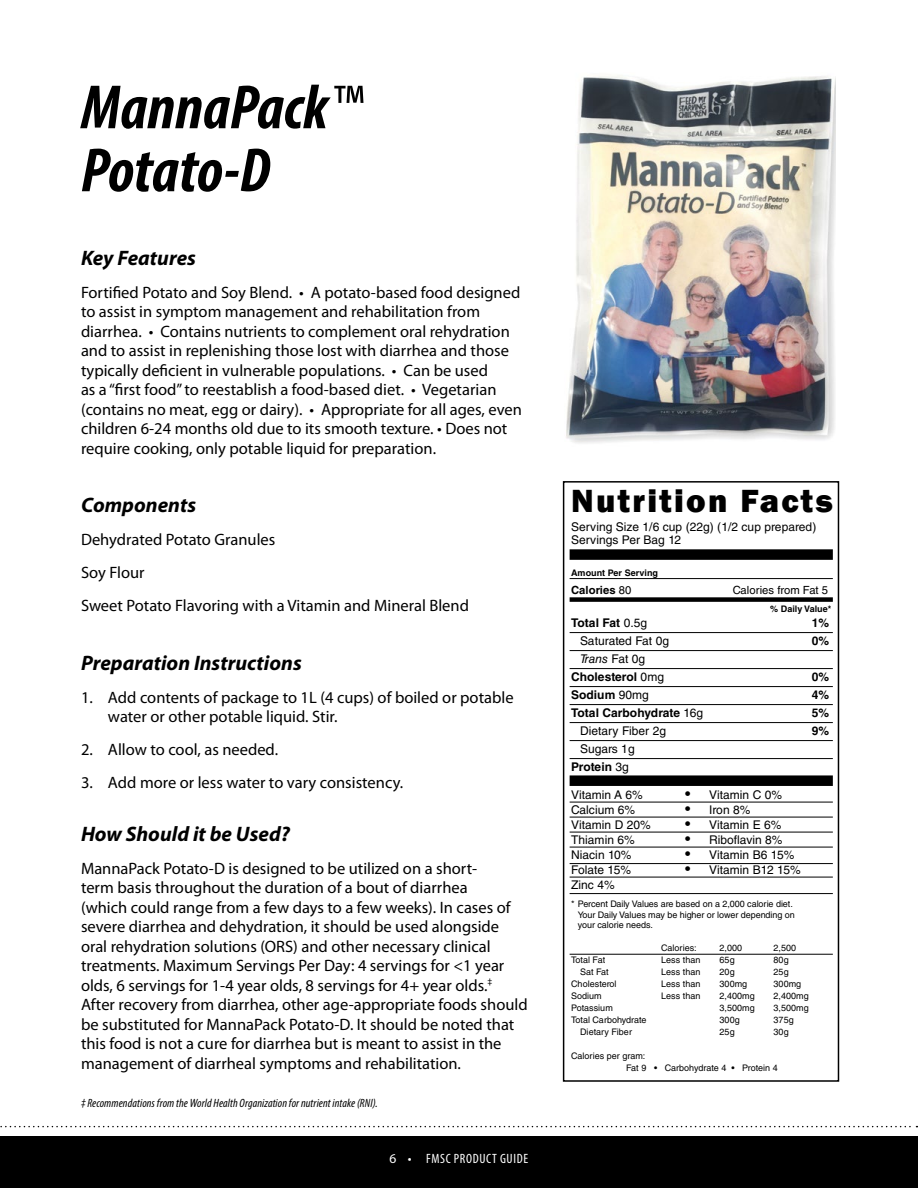
<style>
.page{position:relative;width:918px;height:1188px;background:#fff}
.page>*{position:absolute;margin:0;border:0;box-sizing:border-box;transform-origin:0 0}
.t1{font:italic 700 condensed 63px/63px "Myriad Pro";color:#000}
.t2{font:800 33px "Franklin Gothic";letter-spacing:.07em;color:#000}
.t3{font:italic 700 21px "Myriad Pro";color:#000}
.t4{font:16.5px/19.5px "Myriad Pro";color:#000}
.t5{font:condensed 13.5px "Myriad Pro";letter-spacing:.05em;color:#fff}
.t6{font:12px/13.5px "Helvetica LT Std";letter-spacing:.005em;color:#000}
.t7{font:700 12px/18px "Helvetica LT Std";letter-spacing:.005em;color:#000}
.t8{font:italic condensed 12px "Myriad Pro";letter-spacing:.01em;color:#000}
.t9{font:11.25px "Helvetica LT Std";letter-spacing:.005em;color:#000}
.t10{font:700 11.25px "Helvetica LT Std";letter-spacing:.005em;color:#000}
.t11{font:9px/10.5px "Helvetica LT Std";letter-spacing:.005em;color:#000}
.t12{font:700 9px "Helvetica LT Std";letter-spacing:.005em;color:#000}
.s1{font-weight:400}
.s2{font-stretch:normal}
.s3{font-weight:400;font-style:italic}
.s4{font-weight:700}
.s5{font-size:15px}
</style>
<div class="page">
<div style="left:0;top:1136px;width:918px;height:52px;background:#000"></div>
<svg style="left:0;top:1126px;width:917px;height:1px"></svg>
<img style="left:566px;top:75px;width:269px;height:368px">
<div style="left:563px;top:481px;width:276px;height:601px;border:2px solid #000"></div>
<div style="left:570px;top:549px;width:263px;height:11px;background:#000"></div>
<div style="left:570px;top:775px;width:263px;height:11px;background:#000"></div>
<div style="left:570px;top:597px;width:263px;height:5px;background:#000"></div>
<hr style="left:570px;top:578px;width:263px;height:1px;background:#000">
<hr style="left:570px;top:632px;width:263px;height:1px;background:#000">
<hr style="left:570px;top:650px;width:263px;height:1px;background:#000">
<hr style="left:570px;top:668px;width:263px;height:1px;background:#000">
<hr style="left:570px;top:686px;width:263px;height:1px;background:#000">
<hr style="left:570px;top:704px;width:263px;height:1px;background:#000">
<hr style="left:570px;top:722px;width:263px;height:1px;background:#000">
<hr style="left:570px;top:740px;width:263px;height:1px;background:#000">
<hr style="left:570px;top:758px;width:263px;height:1px;background:#000">
<hr style="left:570px;top:802px;width:263px;height:1px;background:#000">
<hr style="left:570px;top:817px;width:263px;height:1px;background:#000">
<hr style="left:570px;top:832px;width:263px;height:1px;background:#000">
<hr style="left:570px;top:847px;width:263px;height:1px;background:#000">
<hr style="left:570px;top:863px;width:263px;height:1px;background:#000">
<hr style="left:570px;top:954px;width:263px;height:1px;background:#000">
<hr style="left:570px;top:877px;width:263px;height:1px;background:#000">
<hr style="left:570px;top:893px;width:263px;height:1px;background:#000">
<h1 class="t1" style="left:81px;top:75px;width:283px">MannaPack<span class="s1">™<br></span>Potato-D</h1>
<p class="t3" style="left:81px;top:244px;width:117px">Key Features</p>
<p class="t4" style="left:81px;top:282px;width:442px">Fortified Potato and Soy Blend. • A potato-based food designed to assist in symptom management and rehabilitation from diarrhea. • Contains nutrients to complement oral rehydration and to assist in replenishing those lost with diarrhea and those typically deficient in vulnerable populations. • Can be used<br>as a “first food” to reestablish a food-based diet. • Vegetarian (contains no meat, egg or dairy). • Appropriate for all ages, even children 6-24 months old due to its smooth texture. • Does not require cooking, only potable liquid for preparation.</p>
<p class="t3" style="left:81px;top:492px;width:117px">Components</p>
<p class="t4" style="left:81px;top:523px;width:390px;line-height:33px">Dehydrated Potato Granules<br>Soy Flour<br>Sweet Potato Flavoring with a Vitamin and Mineral Blend</p>
<p class="t3" style="left:81px;top:649px;width:222px">Preparation Instructions</p>
<p class="t4" style="left:108px;top:687px;width:407px;text-indent:-27px">1. Add contents of package to 1L (4 cups) of boiled or potable water or other potable liquid. Stir.</p>
<p class="t4" style="left:81px;top:740px;width:199px">2. Allow to cool, as needed.</p>
<p class="t4" style="left:81px;top:773px;width:324px">3. Add more or less water to vary consistency.</p>
<p class="t3" style="left:81px;top:820px;width:211px">How Should it be Used?</p>
<p class="t4" style="left:81px;top:858px;width:448px">MannaPack Potato-D is designed to be utilized on a short-<br>term basis throughout the duration of a bout of diarrhea<br>(which could range from a few days to a few weeks). In cases of severe diarrhea and dehydration, it should be used alongside oral rehydration solutions (ORS) and other necessary clinical treatments. Maximum Servings Per Day: 4 servings for &lt;1 year olds, 6 servings for 1-4 year olds, 8 servings for 4+ year olds.<sup>‡ </sup>After recovery from diarrhea, other age-appropriate foods should be substituted for MannaPack Potato-D. It should be noted that this food is not a cure for diarrhea but is meant to assist in the management of diarrheal symptoms and rehabilitation.</p>
<p class="t8" style="left:81px;top:1096px;width:298px">‡ Recommendations from the World Health Organization for nutrient intake (RNI).</p>
<p class="t5" style="left:390px;top:1151px;width:140px"><span class="s2">6 •</span> FMSC PRODUCT GUIDE</p>
<h2 class="t2" style="left:571px;top:479px;width:263px">Nutrition Facts</h2>
<p class="t6" style="left:571px;top:520px;width:247px">Serving Size 1/6 cup (22g) (1/2 cup prepared)<br>Servings Per Bag 12</p>
<p class="t12" style="left:571px;top:567px;width:88px">Amount Per Serving</p>
<p class="t10" style="left:571px;top:583px;width:62px">Calories <span class="s1">80</span></p>
<p class="t9" style="left:733px;top:583px;width:97px">Calories from Fat 5</p>
<p class="t12" style="left:770px;top:603px;width:63px">% Daily Value*</p>
<p class="t7" style="left:571px;top:614px;width:78px">Total Fat <span class="s1">0.5g</span></p>
<p class="t7" style="left:812px;top:614px;width:19px">1%</p>
<p class="t6" style="left:580px;top:634px;width:90px">Saturated Fat 0g</p>
<p class="t7" style="left:812px;top:632px;width:19px">0%</p>
<p class="t7" style="left:571px;top:650px;width:94px;text-indent:9px"><span class="s3">Trans</span> <span class="s1">Fat 0g<br></span>Cholesterol <span class="s1">0mg</span></p>
<p class="t7" style="left:812px;top:668px;width:19px">0%</p>
<p class="t7" style="left:571px;top:686px;width:79px">Sodium <span class="s1">90mg</span></p>
<p class="t7" style="left:812px;top:686px;width:19px">4%</p>
<p class="t7" style="left:571px;top:704px;width:134px">Total Carbohydrate <span class="s1">16g</span></p>
<p class="t7" style="left:812px;top:704px;width:19px">5%</p>
<p class="t6" style="left:580px;top:724px;width:88px">Dietary Fiber 2g</p>
<p class="t7" style="left:812px;top:722px;width:19px">9%</p>
<p class="t6" style="left:571px;top:740px;width:65px;line-height:18px;text-indent:9px">Sugars 1g<br><span class="s4">Protein</span> 3g</p>
<p class="t6" style="left:571px;top:788px;width:73px">Vitamin A 6%</p>
<p class="t6" style="left:685px;top:788px;width:99px"><span class="s5">•</span> Vitamin C 0%</p>
<p class="t6" style="left:571px;top:803px;width:66px">Calcium 6%</p>
<p class="t6" style="left:685px;top:803px;width:67px"><span class="s5">•</span> Iron 8%</p>
<p class="t6" style="left:571px;top:818px;width:81px">Vitamin D 20%</p>
<p class="t6" style="left:685px;top:818px;width:98px"><span class="s5">•</span> Vitamin E 6%</p>
<p class="t6" style="left:571px;top:833px;width:65px">Thiamin 6%</p>
<p class="t6" style="left:685px;top:833px;width:99px"><span class="s5">•</span> Riboflavin 8%</p>
<p class="t6" style="left:571px;top:848px;width:62px">Niacin 10%</p>
<p class="t6" style="left:685px;top:848px;width:111px"><span class="s5">•</span> Vitamin B6 15%</p>
<p class="t6" style="left:571px;top:863px;width:62px">Folate 15%</p>
<p class="t6" style="left:685px;top:863px;width:117px"><span class="s5">•</span> Vitamin B12 15%</p>
<p class="t6" style="left:571px;top:878px;width:45px">Zinc 4%</p>
<p class="t11" style="left:578px;top:899px;width:219px;text-indent:-7px">* Percent Daily Values are based on a 2,000 calorie diet.<br>Your Daily Values may be higher or lower depending on your calorie needs.</p>
<p class="t11" style="left:661px;top:943px;width:37px">Calories:</p>
<p class="t11" style="left:720px;top:943px;width:24px">2,000</p>
<p class="t11" style="left:774px;top:943px;width:24px">2,500</p>
<p class="t11" style="left:571px;top:955px;width:36px">Total Fat</p>
<p class="t11" style="left:661px;top:955px;width:41px">Less than</p>
<p class="t11" style="left:720px;top:955px;width:17px">65g</p>
<p class="t11" style="left:774px;top:955px;width:17px">80g</p>
<p class="t11" style="left:580px;top:967px;width:30px">Sat Fat</p>
<p class="t11" style="left:661px;top:967px;width:41px">Less than</p>
<p class="t11" style="left:720px;top:967px;width:17px">20g</p>
<p class="t11" style="left:774px;top:967px;width:17px">25g</p>
<p class="t11" style="left:571px;top:979px;width:47px">Cholesterol</p>
<p class="t11" style="left:661px;top:979px;width:41px">Less than</p>
<p class="t11" style="left:720px;top:979px;width:29px">300mg</p>
<p class="t11" style="left:774px;top:979px;width:29px">300mg</p>
<p class="t11" style="left:571px;top:991px;width:32px">Sodium</p>
<p class="t11" style="left:661px;top:991px;width:41px">Less than</p>
<p class="t11" style="left:720px;top:991px;width:37px">2,400mg</p>
<p class="t11" style="left:774px;top:991px;width:37px">2,400mg</p>
<p class="t11" style="left:571px;top:1003px;width:43px">Potassium</p>
<p class="t11" style="left:720px;top:1003px;width:37px">3,500mg</p>
<p class="t11" style="left:774px;top:1003px;width:37px">3,500mg</p>
<p class="t11" style="left:571px;top:1015px;width:77px">Total Carbohydrate</p>
<p class="t11" style="left:720px;top:1015px;width:22px">300g</p>
<p class="t11" style="left:774px;top:1015px;width:22px">375g</p>
<p class="t11" style="left:580px;top:1027px;width:53px">Dietary Fiber</p>
<p class="t11" style="left:720px;top:1027px;width:17px">25g</p>
<p class="t11" style="left:774px;top:1027px;width:17px">30g</p>
<p class="t11" style="left:626px;top:1050px;width:153px;line-height:12px;text-indent:-55px">Calories per gram:<br>Fat 9 • Carbohydrate 4 • Protein 4</p>
</div>
